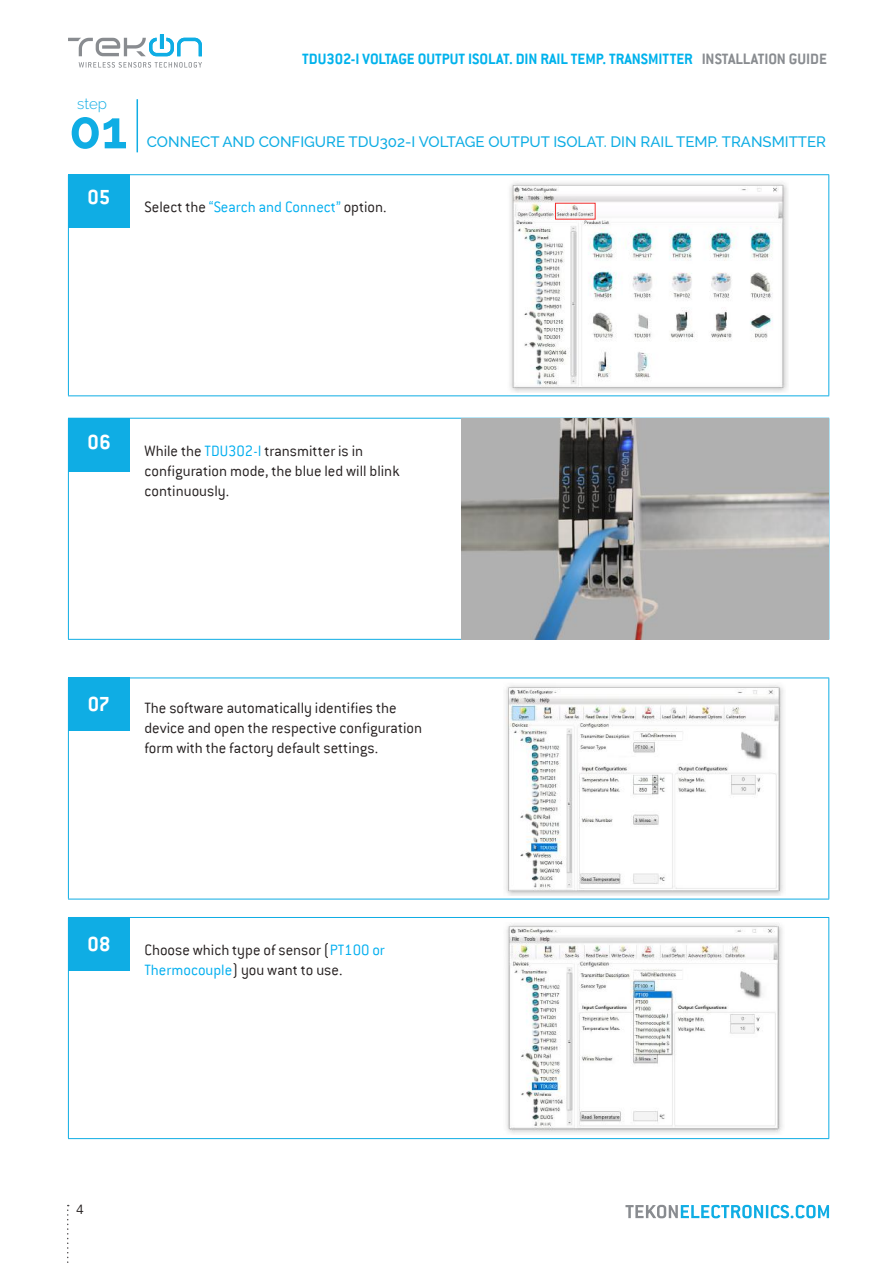
<style>
.page{position:relative;width:893px;height:1263px;background:#fff}
.page>*{position:absolute;margin:0;border:0;box-sizing:border-box;transform-origin:0 0}
.t1{font:700 52.5px "Raleway";color:#0fade4}
.t2{font:700 22.5px "Conduit ITC";letter-spacing:.005em;color:#fff}
.t3{font:300 16.5px/19.8px "Conduit ITC";color:#241f1f}
.t4{font:700 16.5px "Conduit ITC";color:#00b2ec}
.t5{font:300 16.5px "Conduit ITC";color:#00aeef}
.t6{font:500 15px "Raleway";color:#0fade4}
.t7{font:300 15px "Raleway";color:#0fade4}
.t8{font:300 15px "Conduit ITC";color:#241f1f}
.s1{color:#898c90}
.s2{color:#241f1f}
.s3{color:#00aeef}
</style>
<div class="page">
<svg style="left:625px;top:1205px;width:204px;height:13px"></svg>
<svg style="left:67px;top:1205px;width:2px;height:58px"></svg>
<svg style="left:68px;top:34px;width:134px;height:22px"></svg>
<svg style="left:79px;top:62px;width:123px;height:6px"></svg>
<hr style="left:137px;top:99px;width:1px;height:53px;background:#0fade4">
<hr style="left:68px;top:174px;width:761px;height:1px;background:#0fade4">
<hr style="left:68px;top:175px;width:1px;height:220px;background:#0fade4">
<hr style="left:828px;top:175px;width:1px;height:220px;background:#0fade4">
<hr style="left:68px;top:395px;width:761px;height:1px;background:#0fade4">
<hr style="left:68px;top:418px;width:761px;height:1px;background:#0fade4">
<hr style="left:68px;top:419px;width:1px;height:220px;background:#0fade4">
<hr style="left:828px;top:419px;width:1px;height:220px;background:#0fade4">
<hr style="left:68px;top:639px;width:761px;height:1px;background:#0fade4">
<hr style="left:68px;top:677px;width:761px;height:1px;background:#0fade4">
<hr style="left:68px;top:678px;width:1px;height:221px;background:#0fade4">
<hr style="left:828px;top:678px;width:1px;height:221px;background:#0fade4">
<hr style="left:68px;top:899px;width:761px;height:1px;background:#0fade4">
<hr style="left:68px;top:917px;width:761px;height:1px;background:#0fade4">
<hr style="left:68px;top:918px;width:1px;height:220px;background:#0fade4">
<hr style="left:828px;top:918px;width:1px;height:220px;background:#0fade4">
<hr style="left:68px;top:1138px;width:761px;height:1px;background:#0fade4">
<div style="left:68px;top:174px;width:62px;height:53px;background:#0fade4"></div>
<div style="left:68px;top:419px;width:62px;height:53px;background:#0fade4"></div>
<img style="left:461px;top:419px;width:367px;height:220px">
<div style="left:68px;top:677px;width:62px;height:53px;background:#0fade4"></div>
<div style="left:68px;top:917px;width:62px;height:53px;background:#0fade4"></div>
<img style="left:505px;top:685px;width:279px;height:210px">
<img style="left:506px;top:923px;width:277px;height:211px">
<img style="left:510px;top:182px;width:278px;height:211px">
<div style="left:555px;top:203px;width:40px;height:17px;border:1px solid #f13030"></div>
<p class="t7" style="left:77px;top:95px;width:31px">step</p>
<h1 class="t1" style="left:69px;top:100px;width:60px">01</h1>
<h2 class="t2" style="left:87px;top:184px;width:24px">05</h2>
<p class="t4" style="left:302px;top:49px;width:526px">TDU302-I VOLTAGE OUTPUT ISOLAT. DIN RAIL TEMP. TRANSMITTER <span class="s1">INSTALLATION GUIDE</span></p>
<p class="t6" style="left:147px;top:133px;width:681px">CONNECT AND CONFIGURE TDU302-I VOLTAGE OUTPUT ISOLAT. DIN RAIL TEMP. TRANSMITTER</p>
<p class="t5" style="left:145px;top:198px;width:244px"><span class="s2">Select the</span> “Search and Connect” <span class="s2">option.</span></p>
<h2 class="t2" style="left:87px;top:429px;width:25px">06</h2>
<p class="t3" style="left:145px;top:441px;width:257px">While the <span class="s3">TDU302-I</span> transmitter is in configuration mode, the blue led will blink continuously.</p>
<h2 class="t2" style="left:88px;top:691px;width:24px">07</h2>
<p class="t3" style="left:144px;top:698px;width:279px">The software automatically identifies the device and open the respective configuration form with the factory default settings.</p>
<h2 class="t2" style="left:87px;top:930px;width:25px">08</h2>
<p class="t3" style="left:144px;top:940px;width:242px">Choose which type of sensor (<span class="s3">PT100 or<br>Thermocouple</span>) you want to use.</p>
<p class="t8" style="left:76px;top:1201px;width:9px">4</p>
</div>
